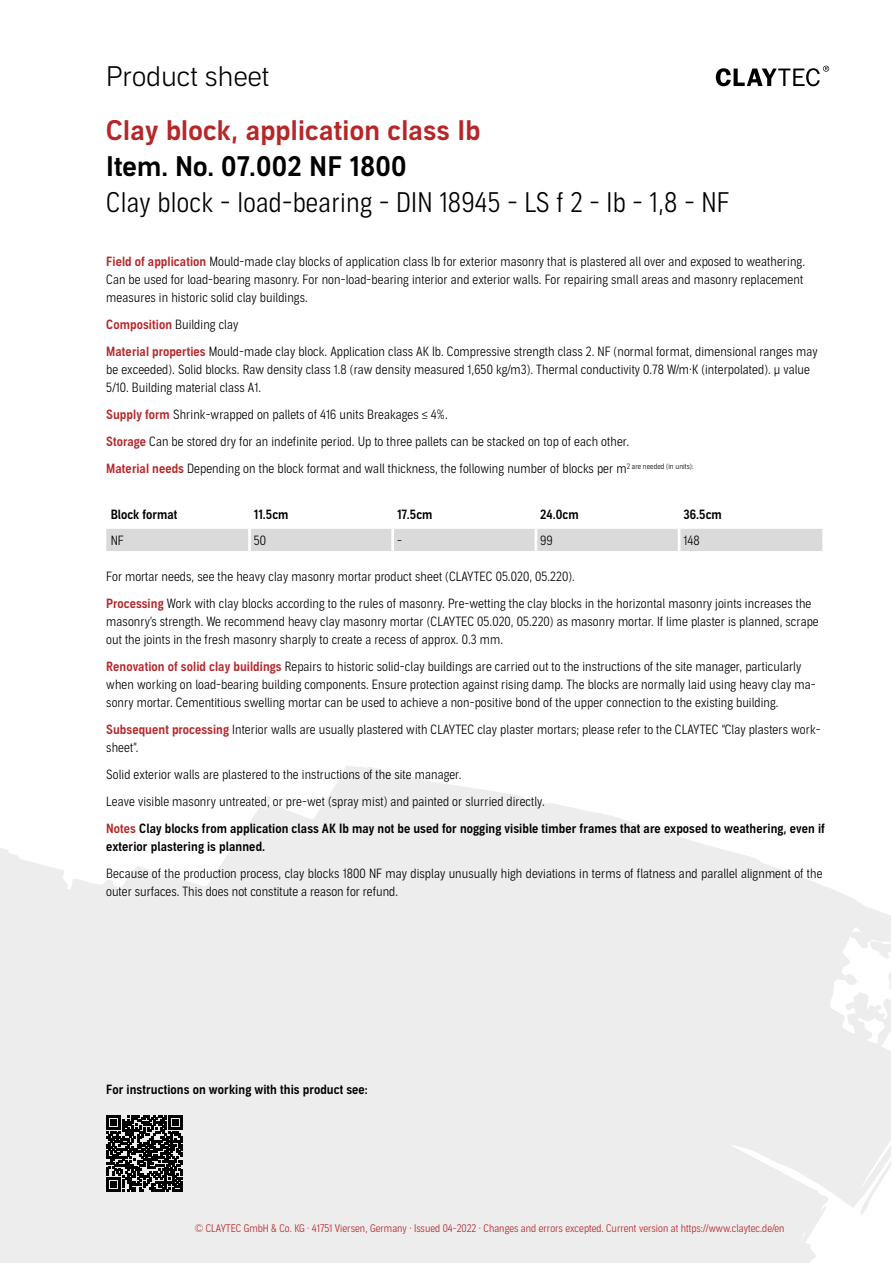
<style>
.page{position:relative;width:893px;height:1263px;background:#fff}
.page>*{position:absolute;margin:0;border:0;box-sizing:border-box;transform-origin:0 0}
.t1{font:300 27px "Aago Condensed";letter-spacing:.01em;color:#000}
.t2{font:27px "Aago Sm";letter-spacing:.01em;color:#b52729}
.t3{font:27px "Aago Sm";letter-spacing:.01em;color:#000}
.t4{font:300 27px "Aago";color:#000}
.t5{font:300 12.75px/18px "Aago Condensed";letter-spacing:.005em;color:#000}
.t6{font:12.75px/18px "Aago Condensed Sm";letter-spacing:.005em;color:#000}
.t7{font:300 10.5px "Aago Condensed";color:#b62629}
.s1{font-family:"Aago Condensed Sm";font-weight:400;color:#b52729}
.s2{color:#b52729}
</style>
<div class="page">
<svg style="left:0;top:766px;width:891px;height:496px;fill:#ededed"></svg>
<div style="left:106px;top:529px;width:716px;height:22px;background:#dadada"></div>
<hr style="left:248px;top:529px;width:3px;height:22px;background:#fff">
<hr style="left:391px;top:529px;width:3px;height:22px;background:#fff">
<hr style="left:535px;top:529px;width:2px;height:22px;background:#fff">
<hr style="left:678px;top:529px;width:2px;height:22px;background:#fff">
<svg style="left:716px;top:66px;width:113px;height:20px"></svg>
<svg style="left:106px;top:1115px;width:77px;height:76px;background:#404040"></svg>
<h1 class="t4" style="left:106px;top:61px;width:165px">Product sheet</h1>
<h1 class="t2" style="left:106px;top:115px;width:376px">Clay block, application class Ib</h1>
<h1 class="t3" style="left:106px;top:151px;width:302px">Item. No. 07.002 NF 1800</h1>
<h1 class="t1" style="left:106px;top:188px;width:625px">Clay block - load-bearing - DIN 18945 - LS f 2 - Ib - 1,8 - NF</h1>
<p class="t5" style="left:106px;top:253px;width:700px"><span class="s1">Field of application</span> Mould-made clay blocks of application class Ib for exterior masonry that is plastered all over and exposed to weathering.<br>Can be used for load-bearing masonry. For non-load-bearing interior and exterior walls. For repairing small areas and masonry replacement measures in historic solid clay buildings.</p>
<p class="t5" style="left:106px;top:312px;width:713px;line-height:27px"><span class="s1">Composition</span> Building clay<br><span class="s1">Material properties</span> Mould-made clay block. Application class AK Ib. Compressive strength class 2. NF (normal format, dimensional ranges may</p>
<p class="t5" style="left:106px;top:361px;width:705px">be exceeded). Solid blocks. Raw density class 1.8 (raw density measured 1,650 kg/m3). Thermal conductivity 0.78 W/m∙K (interpolated). µ value<br>5/10. Building material class A1.</p>
<p class="t5" style="left:106px;top:402px;width:589px;line-height:27px"><span class="s1">Supply form</span> Shrink-wrapped on pallets of 416 units Breakages ≤ 4%.<br><span class="s1">Storage</span> Can be stored dry for an indefinite period. Up to three pallets can be stacked on top of each other.<br><span class="s1">Material needs</span> Depending on the block format and wall thickness, the following number of blocks per m<sup>2</sup> <sup>are</sup> <sup>needed</sup> <sup>(in</sup> <sup>units):</sup></p>
<p class="t6" style="left:111px;top:506px;width:68px">Block format</p>
<p class="t6" style="left:254px;top:506px;width:36px">11.5cm</p>
<p class="t6" style="left:397px;top:506px;width:37px">17.5cm</p>
<p class="t6" style="left:540px;top:506px;width:40px">24.0cm</p>
<p class="t6" style="left:683px;top:506px;width:40px">36.5cm</p>
<p class="t5" style="left:111px;top:531px;width:15px">NF</p>
<p class="t5" style="left:254px;top:531px;width:14px">50</p>
<p class="t5" style="left:397px;top:531px;width:6px">-</p>
<p class="t5" style="left:540px;top:531px;width:14px">99</p>
<p class="t5" style="left:683px;top:531px;width:18px">148</p>
<p class="t5" style="left:106px;top:564px;width:707px;line-height:27px">For mortar needs, see the heavy clay masonry mortar product sheet (CLAYTEC 05.020, 05.220).<br><span class="s1">Processing</span> Work with clay blocks according to the rules of masonry. Pre-wetting the clay blocks in the horizontal masonry joints increases the</p>
<p class="t5" style="left:106px;top:613px;width:714px">masonry’s strength. We recommend heavy clay masonry mortar (CLAYTEC 05.020, 05.220) as masonry mortar. If lime plaster is planned, scrape out the joints in the fresh masonry sharply to create a recess of approx. 0.3 mm.</p>
<p class="t5" style="left:106px;top:658px;width:711px"><span class="s1">Renovation of solid clay buildings</span> Repairs to historic solid-clay buildings are carried out to the instructions of the site manager, particularly when working on load-bearing building components. Ensure protection against rising damp. The blocks are normally laid using heavy clay ma&shy;sonry mortar. Cementitious swelling mortar can be used to achieve a non-positive bond of the upper connection to the existing building.</p>
<p class="t5" style="left:106px;top:721px;width:716px"><span class="s1">Subsequent processing</span> Interior walls are usually plastered with CLAYTEC clay plaster mortars; please refer to the CLAYTEC “Clay plasters work&shy;sheet”.</p>
<p class="t5" style="left:106px;top:762px;width:440px;line-height:27px">Solid exterior walls are plastered to the instructions of the site manager.<br>Leave visible masonry untreated, or pre-wet (spray mist) and painted or slurried directly.</p>
<p class="t6" style="left:106px;top:820px;width:720px"><span class="s2">Notes</span> Clay blocks from application class AK Ib may not be used for nogging visible timber frames that are exposed to weathering, even if exterior plastering is planned.</p>
<p class="t5" style="left:106px;top:865px;width:718px">Because of the production process, clay blocks 1800 NF may display unusually high deviations in terms of flatness and parallel alignment of the outer surfaces. This does not constitute a reason for refund.</p>
<p class="t6" style="left:106px;top:1081px;width:263px">For instructions on working with this product see:</p>
<p class="t7" style="left:195px;top:1222px;width:591px">© CLAYTEC GmbH &amp; Co. KG · 41751 Viersen, Germany · Issued 04-2022 · Changes and errors excepted. Current version at https://www.claytec.de/en</p>
</div>
